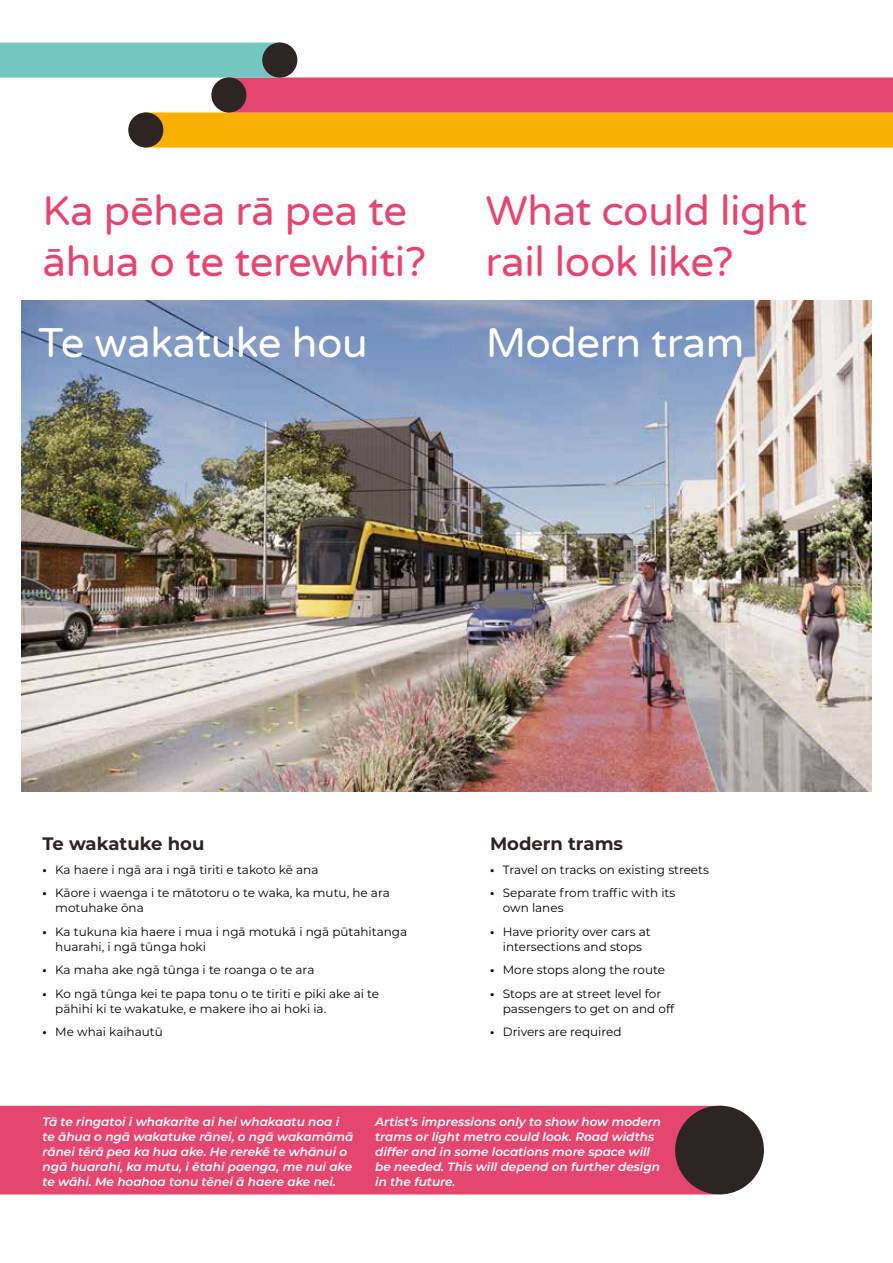
<style>
.page{position:relative;width:893px;height:1263px;background:#fff}
.page>*{position:absolute;margin:0;border:0;box-sizing:border-box;transform-origin:0 0}
.t1{font:42px/51px "Varela Round";letter-spacing:-.01em;color:#e5466f}
.t2{font:42px "Varela Round";letter-spacing:-.01em;color:#fff}
.t3{font:700 18px "Montserrat";color:#2c2524}
.t4{font:12px/15px "Montserrat";color:#000}
.t5{font:italic 600 12px/15px "Montserrat";color:#fff}
.s1{font-weight:700}
</style>
<div class="page">
<svg style="left:0;top:43px;width:893px;height:105px"></svg>
<div style="left:262px;top:43px;width:35px;height:35px;background:#2c2524;border-radius:50%"></div>
<div style="left:211px;top:77px;width:35px;height:35px;background:#2c2524;border-radius:50%"></div>
<img style="left:22px;top:301px;width:849px;height:491px">
<div style="left:0;top:1106px;width:745px;height:88px;background:#e5466f"></div>
<div style="left:675px;top:1106px;width:89px;height:88px;background:#2c2524;border-radius:50%"></div>
<h1 class="t1" style="left:43px;top:184px;width:385px">Ka pēhea rā pea te āhua o te terewhiti?</h1>
<h1 class="t1" style="left:485px;top:184px;width:323px">What could light rail look like?</h1>
<h1 class="t2" style="left:38px;top:313px;width:331px">Te wakatuke hou</h1>
<h1 class="t2" style="left:486px;top:313px;width:260px">Modern tram</h1>
<h2 class="t3" style="left:43px;top:831px;width:163px">Te wakatuke hou</h2>
<p class="t4" style="left:43px;top:861px;width:277px"><span class="s1">•</span> Ka haere i ngā ara i ngā tiriti e takoto kē ana</p>
<p class="t4" style="left:55px;top:885px;width:336px;text-indent:-13px"><span class="s1">•</span> Kāore i waenga i te mātotoru o te waka, ka mutu, he ara motuhake ōna</p>
<p class="t4" style="left:55px;top:923px;width:353px;text-indent:-13px"><span class="s1">•</span> Ka tukuna kia haere i mua i ngā motukā i ngā pūtahitanga huarahi, i ngā tūnga hoki</p>
<p class="t4" style="left:43px;top:962px;width:273px"><span class="s1">•</span> Ka maha ake ngā tūnga i te roanga o te ara</p>
<p class="t4" style="left:55px;top:985px;width:325px;text-indent:-13px"><span class="s1">•</span> Ko ngā tūnga kei te papa tonu o te tiriti e piki ake ai te pāhihi ki te wakatuke, e makere iho ai hoki ia.</p>
<p class="t4" style="left:43px;top:1024px;width:122px"><span class="s1">•</span> Me whai kaihautū</p>
<h2 class="t3" style="left:490px;top:831px;width:135px">Modern trams</h2>
<p class="t4" style="left:490px;top:861px;width:220px"><span class="s1">•</span> Travel on tracks on existing streets</p>
<p class="t4" style="left:503px;top:885px;width:174px;text-indent:-13px"><span class="s1">•</span> Separate from traffic with its own lanes</p>
<p class="t4" style="left:490px;top:923px;width:162px;text-align:center"><span class="s1">•</span> Have priority over cars at intersections and stops</p>
<p class="t4" style="left:490px;top:962px;width:176px"><span class="s1">•</span> More stops along the route</p>
<p class="t4" style="left:503px;top:985px;width:173px;text-indent:-13px"><span class="s1">•</span> Stops are at street level for passengers to get on and off</p>
<p class="t4" style="left:490px;top:1024px;width:133px"><span class="s1">•</span> Drivers are required</p>
<p class="t5" style="left:43px;top:1113px;width:313px">Tā te ringatoi i whakarite ai hei whakaatu noa i te āhua o ngā wakatuke rānei, o ngā wakamāmā rānei tērā pea ka hua ake. He rerekē te whānui o ngā huarahi, ka mutu, i ētahi paenga, me nui ake te wāhi. Me hoahoa tonu tēnei ā haere ake nei.</p>
<p class="t5" style="left:375px;top:1113px;width:287px">Artist’s impressions only to show how modern trams or light metro could look. Road widths differ and in some locations more space will be needed. This will depend on further design in the future.</p>
</div>
